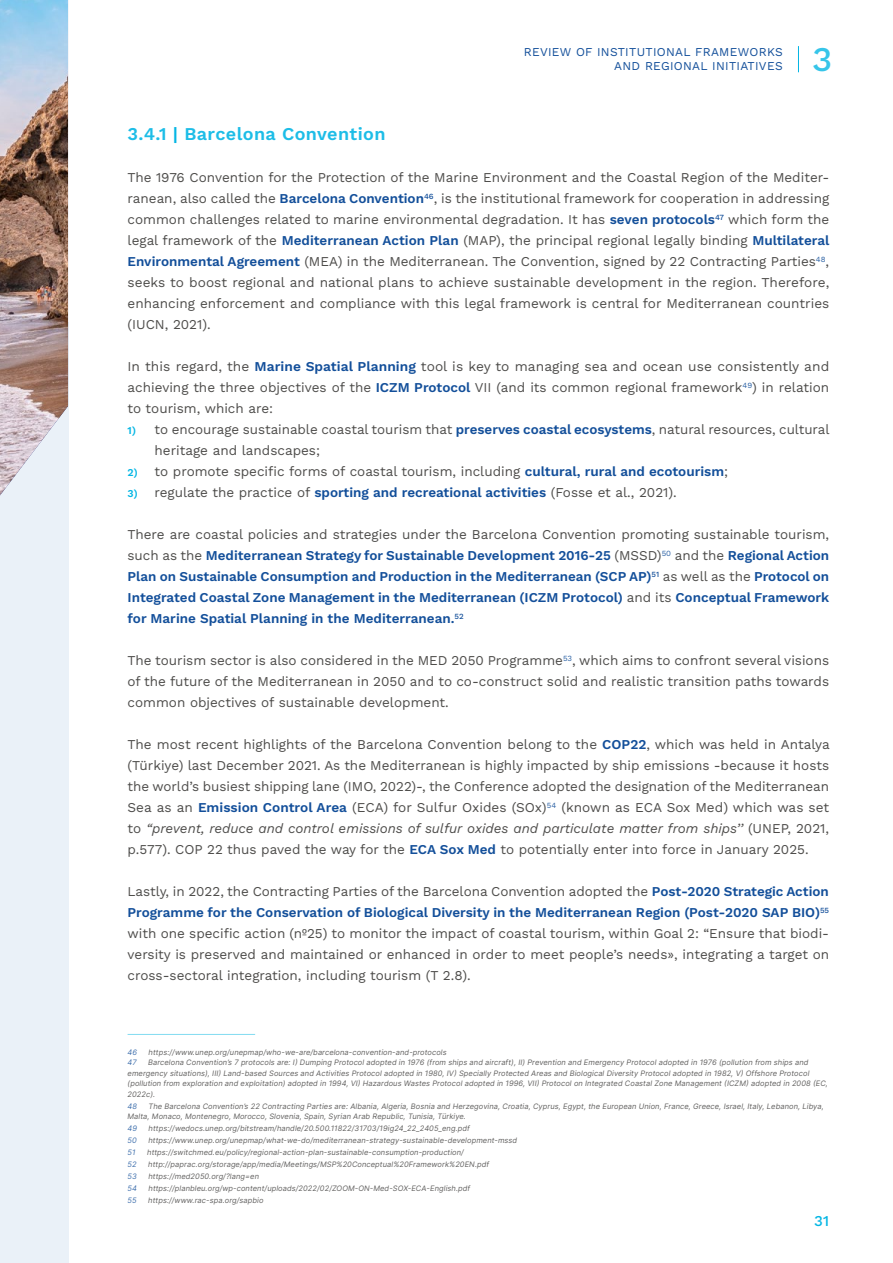
<style>
.page{position:relative;width:893px;height:1263px;background:#fff}
.page>*{position:absolute;margin:0;border:0;box-sizing:border-box;transform-origin:0 0}
.t1{font:34.5px "Work Sans";color:#36c5e9}
.t2{font:18px "Work Sans";letter-spacing:.02em;color:#1dbde7}
.t3{font:15px "Work Sans";color:#04b6e4}
.t4{font:13.5px/21px "Work Sans";color:#4e4d4b;text-align:justify}
.t5{font:13.5px/21px "Work Sans";color:#134f9a;text-align:justify}
.t6{font:12px/13.5px "Work Sans";letter-spacing:.025em;color:#134f9a;text-align:right}
.t7{font:7.5px/10.5px "Inter";letter-spacing:.01em;color:#636261}
.t8{font:7.5px "Inter";letter-spacing:.01em;color:#4272ae}
.s1{color:#04b6e4}
.s2{color:#134f9a}
.s3{font-size:10.5px;color:#04b6e4}
.s4{color:#4e4d4b}
.s5{font-style:italic}
</style>
<div class="page">
<div style="left:0;top:322px;width:68px;height:941px;background:#eaf1f8"></div>
<svg style="left:798px;top:46px;width:1px;height:26px"></svg>
<img style="left:0;top:0;width:68px;height:495px">
<hr style="left:128px;top:1034px;width:127px;height:1px;background:#82dbf1">
<p class="t6" style="left:524px;top:45px;width:260px">REVIEW OF INSTITUTIONAL FRAMEWORKS<br>AND REGIONAL INITIATIVES</p>
<h1 class="t1" style="left:812px;top:33px;width:22px">3</h1>
<h2 class="t2" style="left:128px;top:121px;width:259px">3.4.1 <span class="s1">|</span> Barcelona Convention</h2>
<p class="t4" style="left:128px;top:167px;width:703px">The 1976 Convention for the Protection of the Marine Environment and the Coastal Region of the Mediter&shy;ranean, also called the <span class="s2">Barcelona Convention</span><sup>46</sup>, is the institutional framework for cooperation in addressing common challenges related to marine environmental degradation. It has <span class="s2">seven protocols</span><sup>47</sup> which form the legal framework of the <span class="s2">Mediterranean Action Plan</span> (MAP), the principal regional legally binding <span class="s2">Multilateral Environmental Agreement</span> (MEA) in the Mediterranean. The Convention, signed by 22 Contracting Parties<sup>48</sup>, seeks to boost regional and national plans to achieve sustainable development in the region. Therefore, enhancing enforcement and compliance with this legal framework is central for Mediterranean countries (IUCN, 2021).</p>
<p class="t4" style="left:128px;top:356px;width:703px">In this regard, the <span class="s2">Marine Spatial Planning</span> tool is key to managing sea and ocean use consistently and achieving the three objectives of the <span class="s2">ICZM Protocol</span> VII (and its common regional framework<sup>49</sup>) in relation to tourism, which are:</p>
<p class="t4" style="left:155px;top:419px;width:676px;text-indent:-27px"><span class="s3">1)</span> to encourage sustainable coastal tourism that <span class="s2">preserves coastal ecosystems</span>, natural resources, cultural heritage and landscapes;</p>
<p class="t4" style="left:128px;top:461px;width:602px"><span class="s3">2)</span> to promote specific forms of coastal tourism, including <span class="s2">cultural, rural and ecotourism</span>;</p>
<p class="t4" style="left:128px;top:482px;width:551px"><span class="s3">3)</span> regulate the practice of <span class="s2">sporting and recreational activities</span> (Fosse et al., 2021).</p>
<p class="t5" style="left:128px;top:524px;width:703px"><span class="s4">There are coastal policies and strategies under the Barcelona Convention promoting sustainable tourism, such as the</span> Mediterranean Strategy for Sustainable Development 2016-25 <span class="s4">(MSSD)</span><sup>50</sup> <span class="s4">and the</span> Regional Action Plan on Sustainable Consumption and Production in the Mediterranean (SCP AP)<sup>51</sup> <span class="s4">as well as the</span> Protocol on Integrated Coastal Zone Management in the Mediterranean (ICZM Protocol) <span class="s4">and its</span> Conceptual Framework for Marine Spatial Planning in the Mediterranean.<sup>52</sup></p>
<p class="t4" style="left:128px;top:650px;width:703px">The tourism sector is also considered in the MED 2050 Programme<sup>53</sup>, which aims to confront several visions of the future of the Mediterranean in 2050 and to co-construct solid and realistic transition paths towards common objectives of sustainable development.</p>
<p class="t4" style="left:128px;top:734px;width:704px">The most recent highlights of the Barcelona Convention belong to the <span class="s2">COP22</span>, which was held in Antalya (Türkiye) last December 2021. As the Mediterranean is highly impacted by ship emissions -because it hosts the world’s busiest shipping lane (IMO, 2022)-, the Conference adopted the designation of the Mediterranean Sea as an <span class="s2">Emission Control Area</span> (ECA) for Sulfur Oxides (SOx)<sup>54</sup> (known as ECA Sox Med) which was set to <span class="s5">“prevent, reduce and control emissions of sulfur oxides and particulate matter from ships’’</span> (UNEP, 2021, p.577). COP 22 thus paved the way for the <span class="s2">ECA Sox Med</span> to potentially enter into force in January 2025.</p>
<p class="t4" style="left:128px;top:881px;width:703px">Lastly, in 2022, the Contracting Parties of the Barcelona Convention adopted the <span class="s2">Post-2020 Strategic Action Programme for the Conservation of Biological Diversity in the Mediterranean Region (Post-2020 SAP BIO)</span><sup>55 </sup>with one specific action (nº25) to monitor the impact of coastal tourism, within Goal 2: “Ensure that biodi&shy;versity is preserved and maintained or enhanced in order to meet people’s needs», integrating a target on cross-sectoral integration, including tourism (T 2.8).</p>
<p class="t8" style="left:128px;top:1047px;width:11px">46</p>
<p class="t7" style="left:149px;top:1047px;width:300px">https://www.unep.org/unepmap/who-we-are/barcelona-convention-and-protocols</p>
<p class="t8" style="left:128px;top:1057px;width:11px">47</p>
<p class="t7" style="left:128px;top:1057px;width:702px;text-indent:21px">Barcelona Convention’s 7 protocols are: I) Dumping Protocol adopted in 1976 (from ships and aircraft), II) Prevention and Emergency Protocol adopted in 1976 (pollution from ships and emergency situations), III) Land-based Sources and Activities Protocol adopted in 1980, IV) Specially Protected Areas and Biological Diversity Protocol adopted in 1982, V) Offshore Protocol (pollution from exploration and exploitation) adopted in 1994, VI) Hazardous Wastes Protocol adopted in 1996, VII) Protocol on Integrated Coastal Zone Management (ICZM) adopted in 2008 (EC, 2022c).</p>
<p class="t8" style="left:128px;top:1101px;width:11px">48</p>
<p class="t7" style="left:128px;top:1101px;width:698px;text-indent:21px">The Barcelona Convention’s 22 Contracting Parties are: Albania, Algeria, Bosnia and Herzegovina, Croatia, Cyprus, Egypt, the European Union, France, Greece, Israel, Italy, Lebanon, Libya,<br>Malta, Monaco, Montenegro, Morocco, Slovenia, Spain, Syrian Arab Republic, Tunisia, Türkiye.</p>
<p class="t8" style="left:128px;top:1123px;width:11px">49</p>
<p class="t7" style="left:149px;top:1123px;width:323px">https://wedocs.unep.org/bitstream/handle/20.500.11822/31703/19ig24_22_2405_eng.pdf</p>
<p class="t8" style="left:128px;top:1135px;width:11px">50</p>
<p class="t7" style="left:148px;top:1135px;width:370px">https://www.unep.org/unepmap/what-we-do/mediterranean-strategy-sustainable-development-mssd</p>
<p class="t8" style="left:128px;top:1147px;width:10px">51</p>
<p class="t7" style="left:147px;top:1147px;width:318px">https://switchmed.eu/policy/regional-action-plan-sustainable-consumption-production/</p>
<p class="t8" style="left:128px;top:1159px;width:11px">52</p>
<p class="t7" style="left:148px;top:1159px;width:342px">http://paprac.org/storage/app/media/Meetings/MSP%20Conceptual%20Framework%20EN.pdf</p>
<p class="t8" style="left:128px;top:1171px;width:11px">53</p>
<p class="t7" style="left:148px;top:1171px;width:112px">https://med2050.org/?lang=en</p>
<p class="t8" style="left:128px;top:1183px;width:11px">54</p>
<p class="t7" style="left:148px;top:1183px;width:323px">https://planbleu.org/wp-content/uploads/2022/02/ZOOM-ON-Med-SOX-ECA-English.pdf</p>
<p class="t8" style="left:128px;top:1195px;width:11px">55</p>
<p class="t7" style="left:148px;top:1195px;width:117px">https://www.rac-spa.org/sapbio</p>
<p class="t3" style="left:814px;top:1209px;width:16px">31</p>
</div>
